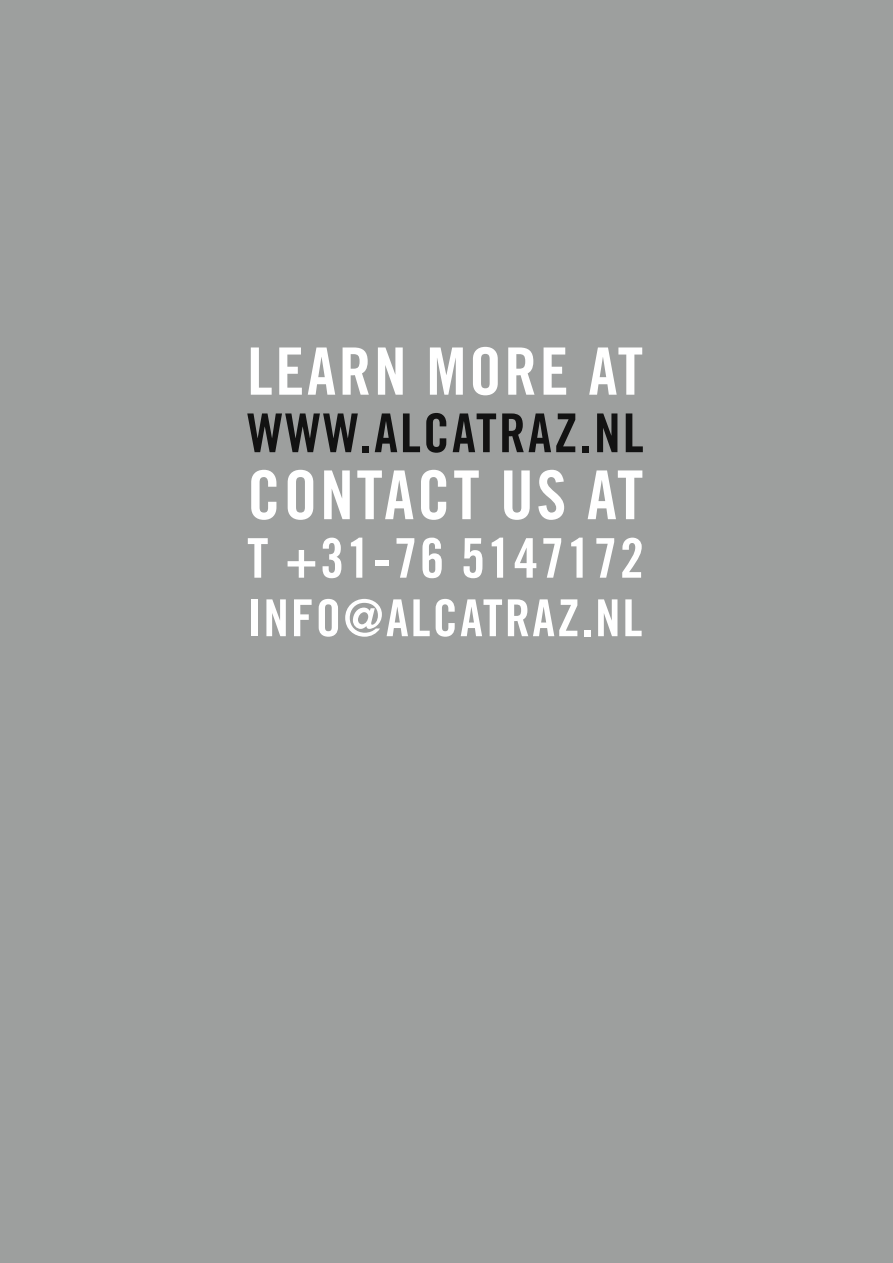
<style>
.page{position:relative;width:893px;height:1263px;background:#9d9f9e}
.page>*{position:absolute;margin:0;border:0;box-sizing:border-box;transform-origin:0 0}
.t1{font:67.5px "Trade Gothic Bold Cond Twenty";letter-spacing:.04em;color:#fff}
.t2{font:65.4px "Trade Gothic Bold Cond Twenty";letter-spacing:.04em;color:#fff}
.t3{font:54.75px "Trade Gothic Bold Cond Twenty";letter-spacing:.04em;color:#fff}
.t4{font:53.55px "Trade Gothic Bold Cond Twenty";letter-spacing:.04em;color:#121212}
.t5{font:51px "Trade Gothic Bold Cond Twenty";letter-spacing:.04em;color:#fff}
</style>
<div class="page">
<p class="t2" style="left:247px;top:332px;width:397px">LEARN MORE AT</p>
<p class="t4" style="left:247px;top:401px;width:398px">WWW.ALCATRAZ.NL</p>
<h1 class="t1" style="left:247px;top:454px;width:398px">CONTACT US AT</h1>
<p class="t3" style="left:247px;top:525px;width:398px">T +31-76 5147172</p>
<p class="t5" style="left:247px;top:587px;width:397px">INFO@ALCATRAZ.NL</p>
</div>
